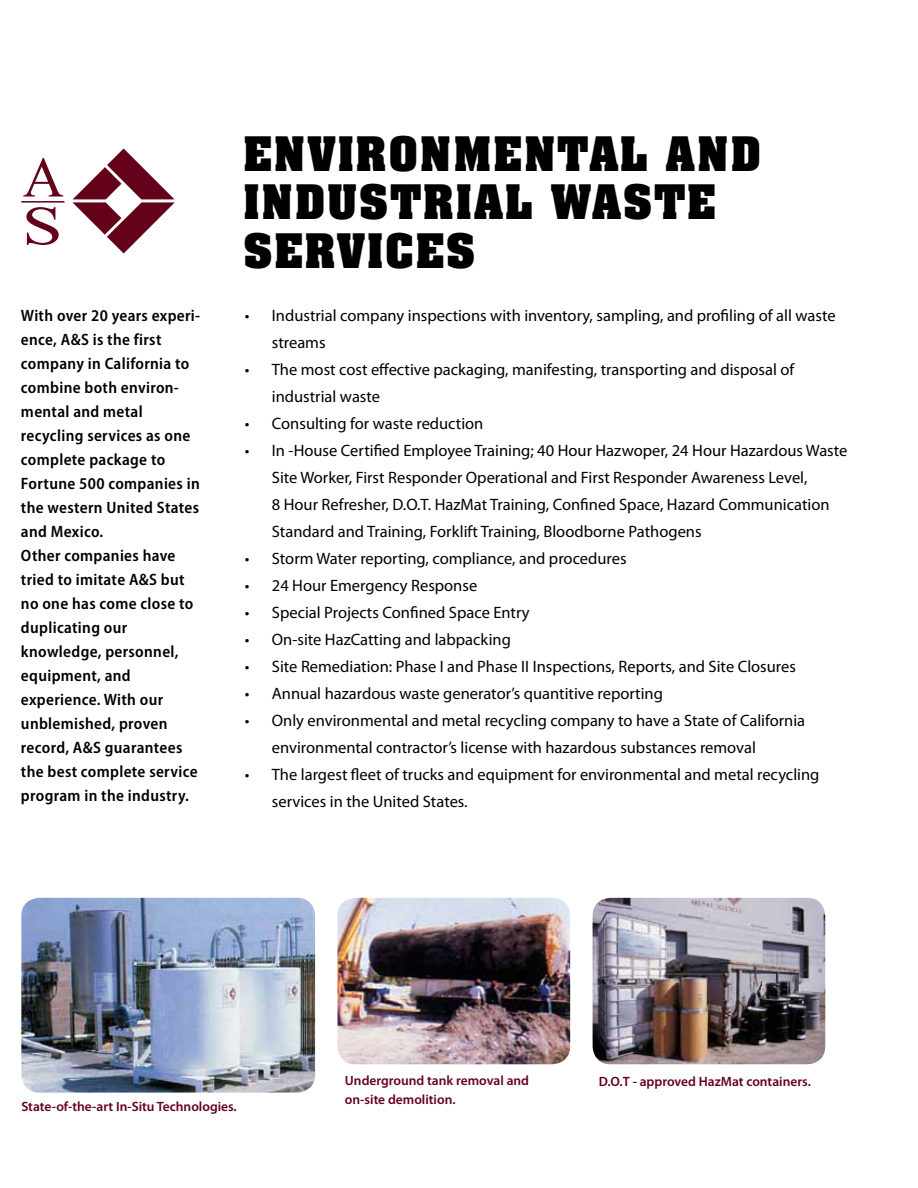
<style>
.page{position:relative;width:918px;height:1188px;background:#fff}
.page>*{position:absolute;margin:0;border:0;box-sizing:border-box;transform-origin:0 0}
.t1{font:57px "Times New Roman";color:#63001a}
.t2{font:54.6px "Times New Roman";color:#63001a;scale:1.34 1}
.t3{font:700 40.5px/48.6px "Aachen Std";letter-spacing:.05em;color:#000}
.t4{font:16.5px/27px "Myriad Pro";color:#000}
.t5{font:600 semi-condensed 16.5px/24px "Myriad Pro";letter-spacing:.02em;color:#000}
.t6{font:600 13.5px/19.5px "Myriad Pro";color:#63001a}
</style>
<div class="page">
<img style="left:21px;top:898px;width:294px;height:195px">
<img style="left:337px;top:898px;width:233px;height:166px">
<img style="left:593px;top:898px;width:232px;height:166px">
<svg style="left:72px;top:148px;width:103px;height:105px"></svg>
<hr style="left:21px;top:201px;width:43px;height:2px;background:#63001a">
<h1 class="t1" style="left:23px;top:139px;width:43px">A</h1>
<h2 class="t2" style="left:22px;top:189px;width:32px">S</h2>
<h3 class="t3" style="left:243px;top:130px;width:519px">ENVIRONMENTAL AND<br>INDUSTRIAL WASTE<br>SERVICES</h3>
<p class="t5" style="left:21px;top:303px;width:181px">With over 20 years experi&shy;ence, A&amp;S is the first company in California to combine both environ&shy;mental and metal recycling services as one complete package to<br>Fortune 500 companies in the western United States and Mexico.<br>Other companies have tried to imitate A&amp;S but no one has come close to duplicating our knowledge, personnel, equipment, and experience. With our unblemished, proven record, A&amp;S guarantees the best complete service program in the industry.</p>
<p class="t4" style="left:272px;top:302px;width:565px;text-indent:-27px">• Industrial company inspections with inventory, sampling, and profiling of all waste streams</p>
<p class="t4" style="left:272px;top:356px;width:524px;text-indent:-27px">• The most cost effective packaging, manifesting, transporting and disposal of industrial waste</p>
<p class="t4" style="left:245px;top:410px;width:240px">• Consulting for waste reduction</p>
<p class="t4" style="left:272px;top:437px;width:577px;text-indent:-27px">• In -House Certified Employee Training; 40 Hour Hazwoper, 24 Hour Hazardous Waste Site Worker, First Responder Operational and First Responder Awareness Level,<br>8 Hour Refresher, D.O.T. HazMat Training, Confined Space, Hazard Communication Standard and Training, Forklift Training, Bloodborne Pathogens</p>
<p class="t4" style="left:245px;top:545px;width:383px">• Storm Water reporting, compliance, and procedures</p>
<p class="t4" style="left:245px;top:572px;width:234px">• 24 Hour Emergency Response</p>
<p class="t4" style="left:245px;top:599px;width:286px">• Special Projects Confined Space Entry</p>
<p class="t4" style="left:245px;top:626px;width:268px">• On-site HazCatting and labpacking</p>
<p class="t4" style="left:245px;top:653px;width:553px">• Site Remediation: Phase I and Phase II Inspections, Reports, and Site Closures</p>
<p class="t4" style="left:245px;top:680px;width:420px">• Annual hazardous waste generator’s quantitive reporting</p>
<p class="t4" style="left:272px;top:707px;width:535px;text-indent:-27px">• Only environmental and metal recycling company to have a State of California environmental contractor’s license with hazardous substances removal</p>
<p class="t4" style="left:272px;top:761px;width:549px;text-indent:-27px">• The largest fleet of trucks and equipment for environmental and metal recycling services in the United States.</p>
<p class="t6" style="left:21px;top:1096px;width:217px">State-of-the-art In-Situ Technologies.</p>
<p class="t6" style="left:345px;top:1070px;width:186px">Underground tank removal and on-site demolition.</p>
<p class="t6" style="left:599px;top:1072px;width:214px">D.O.T - approved HazMat containers.</p>
</div>
